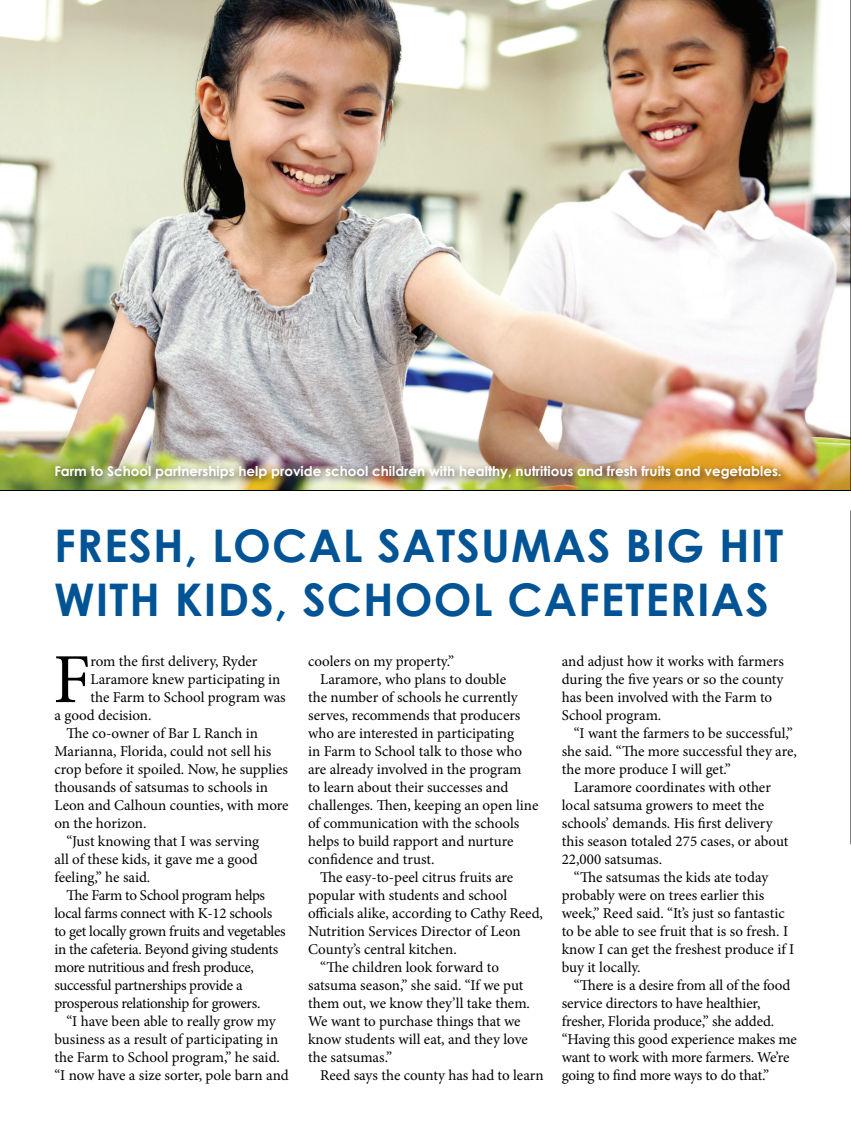
<style>
.page{position:relative;width:851px;height:1134px;background:#fff}
.page>*{position:absolute;margin:0;border:0;box-sizing:border-box;transform-origin:0 0}
.t1{font:70.35px "Minion Pro";color:#000}
.t2{font:700 45px/54px "Century Gothic";letter-spacing:.025em;color:#005495}
.t3{font:15px/18px "Minion Pro";letter-spacing:-.005em;color:#000}
.t4{font:15px "Minion Pro";letter-spacing:-.025em;color:#000}
.t5{font:700 13.5px "Century Gothic";color:#fff}
</style>
<div class="page">
<img style="left:0;top:0;width:850px;height:491px">
<svg style="left:850px;top:511px;width:1px;height:333px"></svg>
<div style="left:50px;top:462px;width:741px;height:27px;background:#231f20;opacity:.85"></div>
<p class="t5" style="left:54px;top:462px;width:728px">Farm to School partnerships help provide school children with healthy, nutritious and fresh fruits and vegetables.</p>
<h2 class="t2" style="left:54px;top:518px;width:730px">fresh, local satsumas big h it with kids, sch ool cafeterias</h2>
<h1 class="t1" style="left:53px;top:633px;width:39px">F</h1>
<p class="t3" style="left:90px;top:652px;width:169px">rom the first delivery, Ryder</p>
<p class="t3" style="left:90px;top:670px;width:192px">Laramore knew participating in</p>
<p class="t3" style="left:90px;top:688px;width:197px">the Farm to School program was</p>
<p class="t3" style="left:54px;top:706px;width:99px">a good decision.</p>
<p class="t3" style="left:66px;top:724px;width:193px">The co-owner of Bar L Ranch in</p>
<p class="t3" style="left:54px;top:742px;width:218px">Marianna, Florida, could not sell his</p>
<p class="t3" style="left:54px;top:760px;width:235px">crop before it spoiled. Now, he supplies</p>
<p class="t3" style="left:54px;top:778px;width:215px">thousands of satsumas to schools in</p>
<p class="t3" style="left:54px;top:796px;width:236px">Leon and Calhoun counties, with more</p>
<p class="t3" style="left:54px;top:814px;width:93px">on the horizon.</p>
<p class="t3" style="left:66px;top:832px;width:194px">“Just knowing that I was serving</p>
<p class="t3" style="left:54px;top:850px;width:205px">all of these kids, it gave me a good</p>
<p class="t3" style="left:54px;top:868px;width:97px">feeling,” he said.</p>
<p class="t4" style="left:66px;top:885px;width:200px">The Farm to School program helps</p>
<p class="t3" style="left:54px;top:904px;width:219px">local farms connect with K-12 schools</p>
<p class="t3" style="left:54px;top:922px;width:233px">to get locally grown fruits and vegetables</p>
<p class="t3" style="left:54px;top:940px;width:225px">in the cafeteria. Beyond giving students</p>
<p class="t4" style="left:54px;top:957px;width:201px">more nutritious and fresh produce,</p>
<p class="t3" style="left:54px;top:976px;width:190px">successful partnerships provide a</p>
<p class="t4" style="left:54px;top:993px;width:207px">prosperous relationship for growers.</p>
<p class="t3" style="left:66px;top:1012px;width:211px">“I have been able to really grow my</p>
<p class="t3" style="left:54px;top:1030px;width:225px">business as a result of participating in</p>
<p class="t3" style="left:54px;top:1048px;width:227px">the Farm to School program,” he said.</p>
<p class="t3" style="left:54px;top:1066px;width:236px">“I now have a size sorter, pole barn and</p>
<p class="t3" style="left:308px;top:652px;width:147px">coolers on my property.”</p>
<p class="t3" style="left:320px;top:670px;width:187px">Laramore, who plans to double</p>
<p class="t3" style="left:308px;top:688px;width:211px">the number of schools he currently</p>
<p class="t3" style="left:308px;top:706px;width:214px">serves, recommends that producers</p>
<p class="t3" style="left:308px;top:724px;width:207px">who are interested in participating</p>
<p class="t3" style="left:308px;top:742px;width:215px">in Farm to School talk to those who</p>
<p class="t3" style="left:308px;top:760px;width:215px">are already involved in the program</p>
<p class="t3" style="left:308px;top:778px;width:202px">to learn about their successes and</p>
<p class="t3" style="left:308px;top:796px;width:232px">challenges. Then, keeping an open line</p>
<p class="t3" style="left:308px;top:814px;width:213px">of communication with the schools</p>
<p class="t3" style="left:308px;top:832px;width:207px">helps to build rapport and nurture</p>
<p class="t3" style="left:308px;top:850px;width:128px">confidence and trust.</p>
<p class="t3" style="left:320px;top:868px;width:195px">The easy-to-peel citrus fruits are</p>
<p class="t3" style="left:308px;top:886px;width:201px">popular with students and school</p>
<p class="t3" style="left:308px;top:904px;width:236px">officials alike, according to Cathy Reed,</p>
<p class="t3" style="left:308px;top:922px;width:214px">Nutrition Services Director of Leon</p>
<p class="t3" style="left:308px;top:940px;width:150px">County’s central kitchen.</p>
<p class="t3" style="left:320px;top:958px;width:180px">“The children look forward to</p>
<p class="t3" style="left:308px;top:976px;width:217px">satsuma season,” she said. “If we put</p>
<p class="t3" style="left:308px;top:994px;width:223px">them out, we know they’ll take them.</p>
<p class="t3" style="left:308px;top:1012px;width:214px">We want to purchase things that we</p>
<p class="t3" style="left:308px;top:1030px;width:221px">know students will eat, and they love</p>
<p class="t3" style="left:308px;top:1048px;width:85px">the satsumas.”</p>
<p class="t3" style="left:320px;top:1066px;width:225px">Reed says the county has had to learn</p>
<p class="t3" style="left:561px;top:652px;width:223px">and adjust how it works with farmers during the five years or so the county has been involved with the Farm to<br>School program.</p>
<p class="t3" style="left:573px;top:724px;width:220px">“I want the farmers to be successful,”</p>
<p class="t3" style="left:561px;top:742px;width:236px">she said. “The more successful they are,</p>
<p class="t3" style="left:561px;top:760px;width:171px">the more produce I will get.”</p>
<p class="t3" style="left:573px;top:778px;width:199px">Laramore coordinates with other</p>
<p class="t3" style="left:561px;top:796px;width:204px">local satsuma growers to meet the</p>
<p class="t3" style="left:561px;top:814px;width:212px">schools’ demands. His first delivery</p>
<p class="t3" style="left:561px;top:832px;width:228px">this season totaled 275 cases, or about</p>
<p class="t3" style="left:561px;top:850px;width:102px">22,000 satsumas.</p>
<p class="t3" style="left:573px;top:868px;width:196px">“The satsumas the kids ate today</p>
<p class="t3" style="left:561px;top:886px;width:204px">probably were on trees earlier this</p>
<p class="t3" style="left:561px;top:904px;width:224px">week,” Reed said. “It’s just so fantastic</p>
<p class="t3" style="left:561px;top:922px;width:228px">to be able to see fruit that is so fresh. I</p>
<p class="t3" style="left:561px;top:940px;width:234px">know I can get the freshest produce if I</p>
<p class="t3" style="left:561px;top:958px;width:80px">buy it locally.</p>
<p class="t3" style="left:573px;top:976px;width:218px">“There is a desire from all of the food</p>
<p class="t3" style="left:561px;top:994px;width:200px">service directors to have healthier,</p>
<p class="t3" style="left:561px;top:1012px;width:214px">fresher, Florida produce,” she added.</p>
<p class="t3" style="left:561px;top:1030px;width:236px">“Having this good experience makes me</p>
<p class="t3" style="left:561px;top:1048px;width:229px">want to work with more farmers. We’re</p>
<p class="t3" style="left:561px;top:1066px;width:209px">going to find more ways to do that.”</p>
</div>
